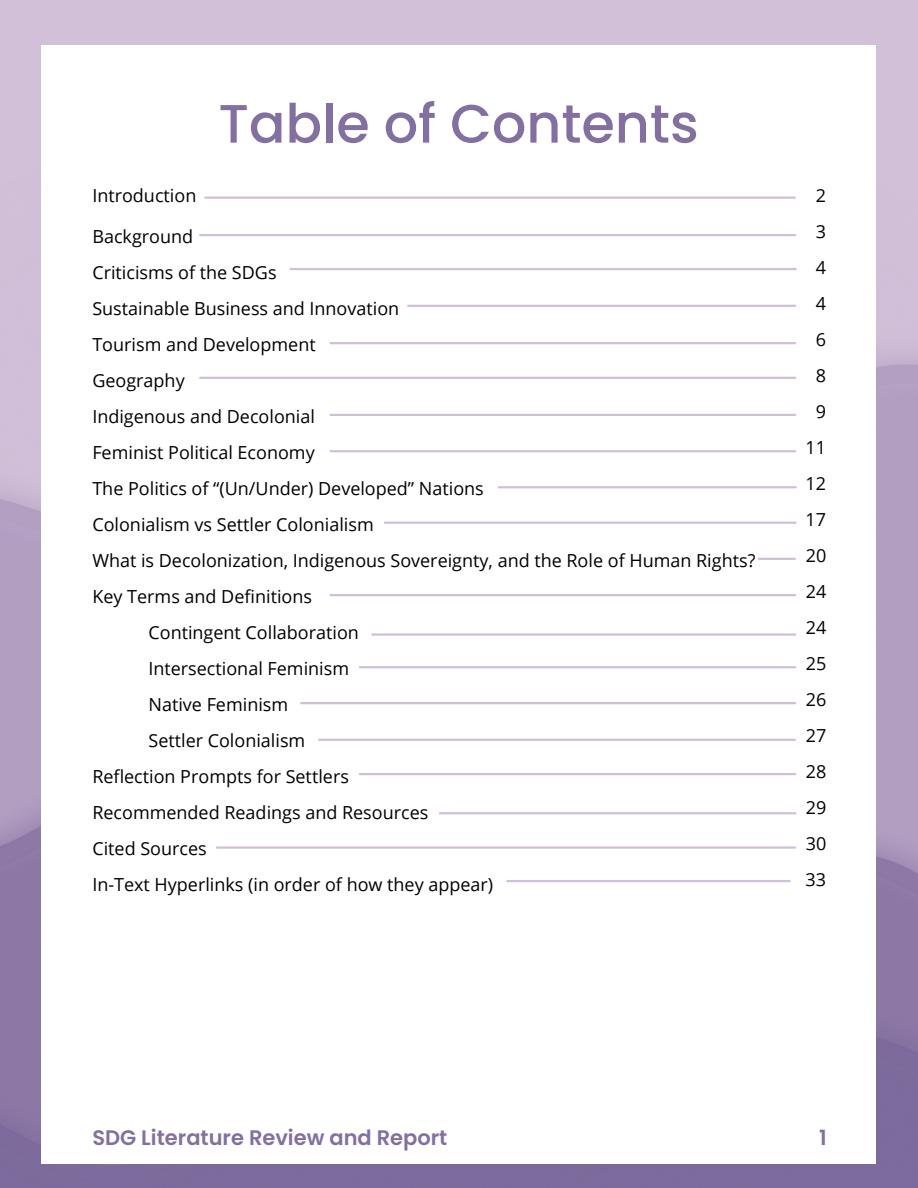
<style>
.page{position:relative;width:918px;height:1188px;background:#fff}
.page>*{position:absolute;margin:0;border:0;box-sizing:border-box;transform-origin:0 0}
.t1{font:500 54px "Poppins";color:#8370a0}
.t2{font:600 21px "Poppins";color:#8370a0}
.t3{font:18px/36px "Open Sans";color:#000;text-align:center}
</style>
<div class="page">
<hr style="left:205px;top:197px;width:590px;height:2px;background:#d1bfd8">
<hr style="left:200px;top:234px;width:595px;height:2px;background:#d1bfd8">
<hr style="left:291px;top:268px;width:505px;height:2px;background:#d1bfd8">
<hr style="left:408px;top:305px;width:387px;height:2px;background:#d1bfd8">
<hr style="left:331px;top:342px;width:464px;height:2px;background:#d1bfd8">
<hr style="left:200px;top:377px;width:595px;height:2px;background:#d1bfd8">
<hr style="left:331px;top:414px;width:464px;height:2px;background:#d1bfd8">
<hr style="left:331px;top:450px;width:464px;height:2px;background:#d1bfd8">
<hr style="left:499px;top:486px;width:297px;height:2px;background:#d1bfd8">
<hr style="left:385px;top:522px;width:411px;height:2px;background:#d1bfd8">
<hr style="left:759px;top:558px;width:36px;height:2px;background:#d1bfd8">
<hr style="left:331px;top:594px;width:464px;height:2px;background:#d1bfd8">
<hr style="left:372px;top:633px;width:423px;height:3px;background:#d1bfd8">
<hr style="left:360px;top:666px;width:435px;height:2px;background:#d1bfd8">
<hr style="left:301px;top:702px;width:494px;height:2px;background:#d1bfd8">
<hr style="left:319px;top:739px;width:476px;height:2px;background:#d1bfd8">
<hr style="left:360px;top:773px;width:435px;height:2px;background:#d1bfd8">
<hr style="left:440px;top:812px;width:355px;height:2px;background:#d1bfd8">
<hr style="left:217px;top:846px;width:578px;height:3px;background:#d1bfd8">
<hr style="left:507px;top:880px;width:283px;height:2px;background:#d1bfd8">
<h1 class="t1" style="left:218px;top:86px;width:482px">Table of Contents</h1>
<p class="t3" style="left:92px;top:177px;width:106px">Introduction</p>
<p class="t3" style="left:92px;top:218px;width:102px">Background</p>
<p class="t3" style="left:92px;top:254px;width:186px">Criticisms of the SDGs</p>
<p class="t3" style="left:92px;top:290px;width:308px">Sustainable Business and Innovation</p>
<p class="t3" style="left:92px;top:326px;width:225px">Tourism and Development</p>
<p class="t3" style="left:92px;top:362px;width:94px">Geography</p>
<p class="t3" style="left:92px;top:398px;width:224px">Indigenous and Decolonial</p>
<p class="t3" style="left:92px;top:434px;width:224px">Feminist Political Economy</p>
<p class="t3" style="left:92px;top:470px;width:393px">The Politics of “(Un/Under) Developed” Nations</p>
<p class="t3" style="left:92px;top:506px;width:283px">Colonialism vs Settler Colonialism</p>
<p class="t3" style="left:92px;top:542px;width:665px">What is Decolonization, Indigenous Sovereignty, and the Role of Human Rights?</p>
<p class="t3" style="left:92px;top:578px;width:221px">Key Terms and Definitions</p>
<p class="t3" style="left:148px;top:614px;width:212px">Contingent Collaboration</p>
<p class="t3" style="left:148px;top:650px;width:202px">Intersectional Feminism</p>
<p class="t3" style="left:148px;top:686px;width:141px">Native Feminism</p>
<p class="t3" style="left:148px;top:722px;width:158px">Settler Colonialism</p>
<p class="t3" style="left:92px;top:758px;width:258px">Reflection Prompts for Settlers</p>
<p class="t3" style="left:92px;top:794px;width:338px">Recommended Readings and Resources</p>
<p class="t3" style="left:92px;top:830px;width:116px">Cited Sources</p>
<p class="t3" style="left:92px;top:866px;width:402px">In-Text Hyperlinks (in order of how they appear)</p>
<p class="t3" style="left:806px;top:177px;width:22px">2<br>3<br>4<br>4<br>6<br>8<br>9<br>11<br>12<br>17<br>20<br>24<br>24<br>25<br>26<br>27<br>28<br>29<br>30<br>33</p>
<p class="t2" style="left:92px;top:1123px;width:357px">SDG Literature Review and Report</p>
<p class="t2" style="left:819px;top:1123px;width:9px">1</p>
</div>
